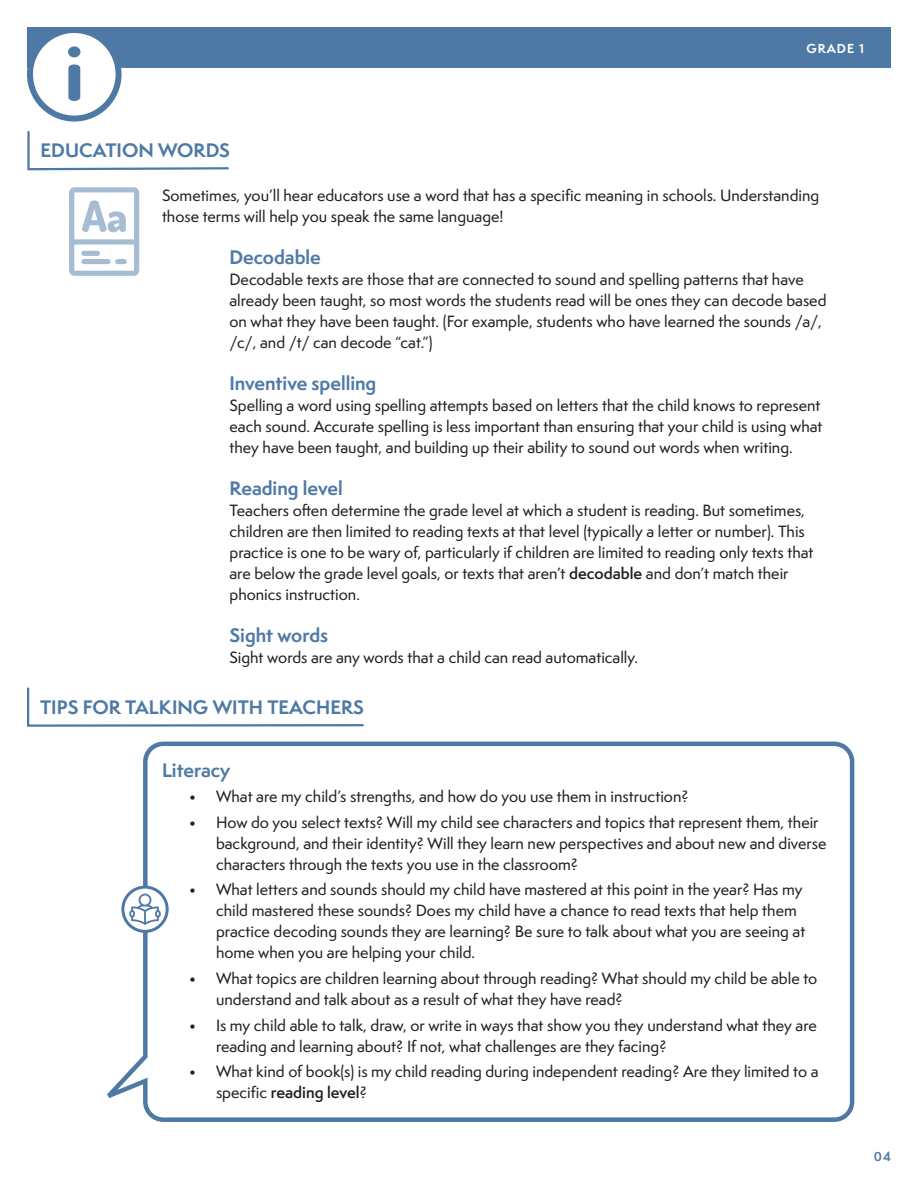
<style>
.page{position:relative;width:918px;height:1188px;background:#fff}
.page>*{position:absolute;margin:0;border:0;box-sizing:border-box;transform-origin:0 0}
.t1{font:700 18px "Semplicita Pro";color:#4e79a5}
.t2{font:500 15px/21px "Semplicita Pro";color:#231f20}
.t3{font:700 12px "Semplicita Pro";letter-spacing:.08em;color:#fff}
.t4{font:700 12px "Semplicita Pro";color:#4e79a5}
.s1{font-weight:600}
</style>
<div class="page">
<div style="left:27px;top:27px;width:864px;height:41px;background:#4e79a5"></div>
<svg style="left:27px;top:131px;width:202px;height:40px"></svg>
<div style="left:30px;top:30px;width:89px;height:89px;background:#fff;border-radius:50%"></div>
<div style="left:27px;top:27px;width:95px;height:95px;border:6px solid #4e79a5;border-radius:50%"></div>
<svg style="left:68px;top:64px;width:12px;height:37px"></svg>
<div style="left:68px;top:46px;width:13px;height:11px;background:#4e79a5;border-radius:50%"></div>
<svg style="left:69px;top:187px;width:70px;height:89px"></svg>
<svg style="left:27px;top:687px;width:337px;height:40px"></svg>
<svg style="left:107px;top:741px;width:748px;height:381px"></svg>
<svg style="left:123px;top:887px;width:44px;height:44px"></svg>
<div style="left:121px;top:886px;width:48px;height:47px;border:3px solid #4e79a5;border-radius:50%"></div>
<svg style="left:129px;top:894px;width:32px;height:31px"></svg>
<p class="t3" style="left:807px;top:39px;width:59px">GRADE 1</p>
<p class="t1" style="left:40px;top:137px;width:191px">EDUCATION WORDS</p>
<p class="t2" style="left:162px;top:185px;width:659px">Sometimes, you’ll hear educators use a word that has a specific meaning in schools. Understanding those terms will help you speak the same language!</p>
<p class="t1" style="left:230px;top:244px;width:93px">Decodable</p>
<p class="t2" style="left:230px;top:269px;width:599px">Decodable texts are those that are connected to sound and spelling patterns that have already been taught, so most words the students read will be ones they can decode based on what they have been taught. (For example, students who have learned the sounds /a/, /c/, and /t/ can decode “cat.”)</p>
<p class="t1" style="left:230px;top:370px;width:148px">Inventive spelling</p>
<p class="t2" style="left:230px;top:395px;width:595px">Spelling a word using spelling attempts based on letters that the child knows to represent each sound. Accurate spelling is less important than ensuring that your child is using what they have been taught, and building up their ability to sound out words when writing.</p>
<p class="t1" style="left:230px;top:475px;width:115px">Reading level</p>
<p class="t2" style="left:230px;top:500px;width:586px">Teachers often determine the grade level at which a student is reading. But sometimes, children are then limited to reading texts at that level (typically a letter or number). This practice is one to be wary of, particularly if children are limited to reading only texts that are below the grade level goals, or texts that aren’t <span class="s1">decodable</span> and don’t match their phonics instruction.</p>
<p class="t1" style="left:230px;top:622px;width:100px">Sight words</p>
<p class="t2" style="left:230px;top:647px;width:410px">Sight words are any words that a child can read automatically.</p>
<p class="t1" style="left:40px;top:693px;width:325px">TIPS FOR TALKING WITH TEACHERS</p>
<p class="t1" style="left:162px;top:756px;width:70px">Literacy</p>
<p class="t2" style="left:189px;top:786px;width:501px">• What are my child’s strengths, and how do you use them in instruction?</p>
<p class="t2" style="left:216px;top:812px;width:612px;text-indent:-27px">• How do you select texts? Will my child see characters and topics that represent them, their background, and their identity? Will they learn new perspectives and about new and diverse characters through the texts you use in the classroom?</p>
<p class="t2" style="left:216px;top:879px;width:591px;text-indent:-27px">• What letters and sounds should my child have mastered at this point in the year? Has my child mastered these sounds? Does my child have a chance to read texts that help them practice decoding sounds they are learning? Be sure to talk about what you are seeing at home when you are helping your child.</p>
<p class="t2" style="left:216px;top:968px;width:603px;text-indent:-27px">• What topics are children learning about through reading? What should my child be able to understand and talk about as a result of what they have read?</p>
<p class="t2" style="left:216px;top:1014px;width:602px;text-indent:-27px">• Is my child able to talk, draw, or write in ways that show you they understand what they are reading and learning about? If not, what challenges are they facing?</p>
<p class="t2" style="left:216px;top:1061px;width:604px;text-indent:-27px">• What kind of book(s) is my child reading during independent reading? Are they limited to a specific <span class="s1">reading level</span>?</p>
<p class="t4" style="left:874px;top:1148px;width:19px">04</p>
</div>
